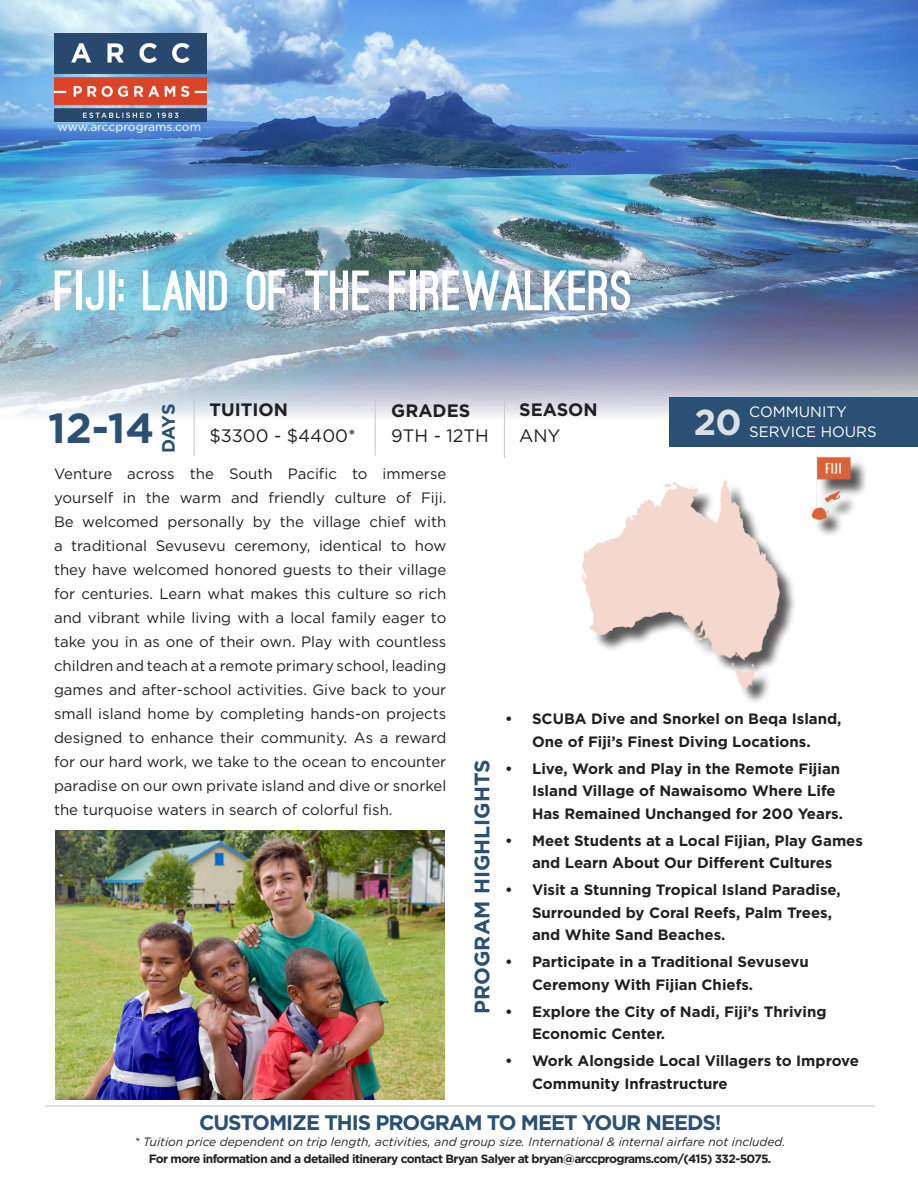
<style>
.page{position:relative;width:918px;height:1188px;background:#fff}
.page>*{position:absolute;margin:0;border:0;box-sizing:border-box;transform-origin:0 0}
.t1{font:900 54px "Ostrich Sans";color:#fff}
.t2{font:700 42px "Gotham HTF";color:#2b5073}
.t3{font:700 36px "Gotham HTF";color:#fff}
.t4{font:700 21px "Gotham HTF";letter-spacing:-.05em;color:#2b5073}
.t5{font:700 21px "Gotham HTF";color:#2b5073}
.t6{font:18px "Gotham HTF";color:#231f20}
.t7{font:700 18px "Gotham HTF";color:#231f20}
.t8{font:700 18px "Gotham HTF";color:#2b5073}
.t9{font:15px/24px "Gotham HTF";color:#231f20;text-align:justify}
.t10{font:700 15px/22.5px "Gotham HTF";color:#231f20}
.t11{font:15px "Gotham HTF";color:#fff}
.t12{font:italic 12px "Gotham HTF";color:#231f20}
.t13{font:700 12px "Gotham HTF";letter-spacing:-.05em;color:#231f20}
.t14{font:12px "Gotham HTF";color:#fff}
</style>
<div class="page">
<img style="left:0;top:0;width:918px;height:449px">
<img style="left:582px;top:456px;width:284px;height:246px">
<img style="left:55px;top:831px;width:390px;height:268px">
<img style="left:54px;top:33px;width:153px;height:89px">
<hr style="left:194px;top:398px;width:1px;height:58px;background:#ccc">
<hr style="left:375px;top:398px;width:1px;height:58px;background:#ccc">
<div style="left:670px;top:397px;width:248px;height:50px;background:#2b5073"></div>
<hr style="left:45px;top:1105px;width:830px;height:2px;background:#ccc">
<hr style="left:504px;top:400px;width:1px;height:58px;background:#ccc">
<p class="t14" style="left:57px;top:120px;width:145px">www.arccprograms.com</p>
<p class="t1" style="left:55px;top:270px;width:579px">FIJI: LAND OF THE FIREWALKERS</p>
<p class="t2" style="left:48px;top:404px;width:108px">12-14</p>
<p class="t8" style="left:158px;top:453px;width:51px;rotate:-90deg">DAYS</p>
<p class="t7" style="left:209px;top:400px;width:80px">TUITION</p>
<p class="t6" style="left:209px;top:426px;width:148px">$3300 - $4400*</p>
<p class="t7" style="left:391px;top:400px;width:81px">GRADES</p>
<p class="t6" style="left:391px;top:426px;width:99px">9TH - 12TH</p>
<p class="t7" style="left:519px;top:400px;width:80px">SEASON</p>
<p class="t6" style="left:519px;top:426px;width:43px">ANY</p>
<h3 class="t3" style="left:693px;top:401px;width:50px">20</h3>
<p class="t11" style="left:749px;top:404px;width:99px">COMMUNITY</p>
<p class="t11" style="left:749px;top:423px;width:129px">SERVICE HOURS</p>
<p class="t9" style="left:54px;top:462px;width:394px">Venture across the South Pacific to immerse yourself in the warm and friendly culture of Fiji.<br>Be welcomed personally by the village chief with a traditional Sevusevu ceremony, identical to how they have welcomed honored guests to their village for centuries. Learn what makes this culture so rich and vibrant while living with a local family eager to take you in as one of their own. Play with countless children and teach at a remote primary school, leading games and after-school activities. Give back to your small island home by completing hands-on projects designed to enhance their community. As a reward for our hard work, we take to the ocean to encounter paradise on our own private island and dive or snorkel the turquoise waters in search of colorful fish.</p>
<p class="t5" style="left:470px;top:1014px;width:256px;rotate:-90deg">PROGRAM HIGHLIGHTS</p>
<p class="t10" style="left:505px;top:707px;width:338px;text-align:center">• SCUBA Dive and Snorkel on Beqa Island,<br>One of Fiji’s Finest Diving Locations.</p>
<p class="t10" style="left:532px;top:757px;width:313px;text-indent:-27px">• Live, Work and Play in the Remote Fijian<br>Island Village of Nawaisomo Where Life<br>Has Remained Unchanged for 200 Years.</p>
<p class="t10" style="left:505px;top:829px;width:359px;text-align:center">• Meet Students at a Local Fijian, Play Games and Learn About Our Different Cultures</p>
<p class="t10" style="left:532px;top:878px;width:310px;text-indent:-27px">• Visit a Stunning Tropical Island Paradise,<br>Surrounded by Coral Reefs, Palm Trees, and White Sand Beaches.</p>
<p class="t10" style="left:532px;top:950px;width:278px;text-indent:-27px">• Participate in a Traditional Sevusevu<br>Ceremony With Fijian Chiefs.</p>
<p class="t10" style="left:532px;top:1000px;width:296px;text-indent:-27px">• Explore the City of Nadi, Fiji’s Thriving<br>Economic Center.</p>
<p class="t10" style="left:532px;top:1049px;width:328px;text-indent:-27px">• Work Alongside Local Villagers to Improve<br>Community Infrastructure</p>
<p class="t4" style="left:199px;top:1111px;width:524px">CUSTOMIZE THIS PROGRAM TO MEET YOUR NEEDS!</p>
<p class="t12" style="left:135px;top:1135px;width:653px">* Tuition price dependent on trip length, activities, and group size. International &amp; internal airfare not included.</p>
<p class="t13" style="left:149px;top:1151px;width:624px">For more information and a detailed itinerary contact Bryan Salyer at bryan@arccprograms.com/(415) 332-5075.</p>
</div>
